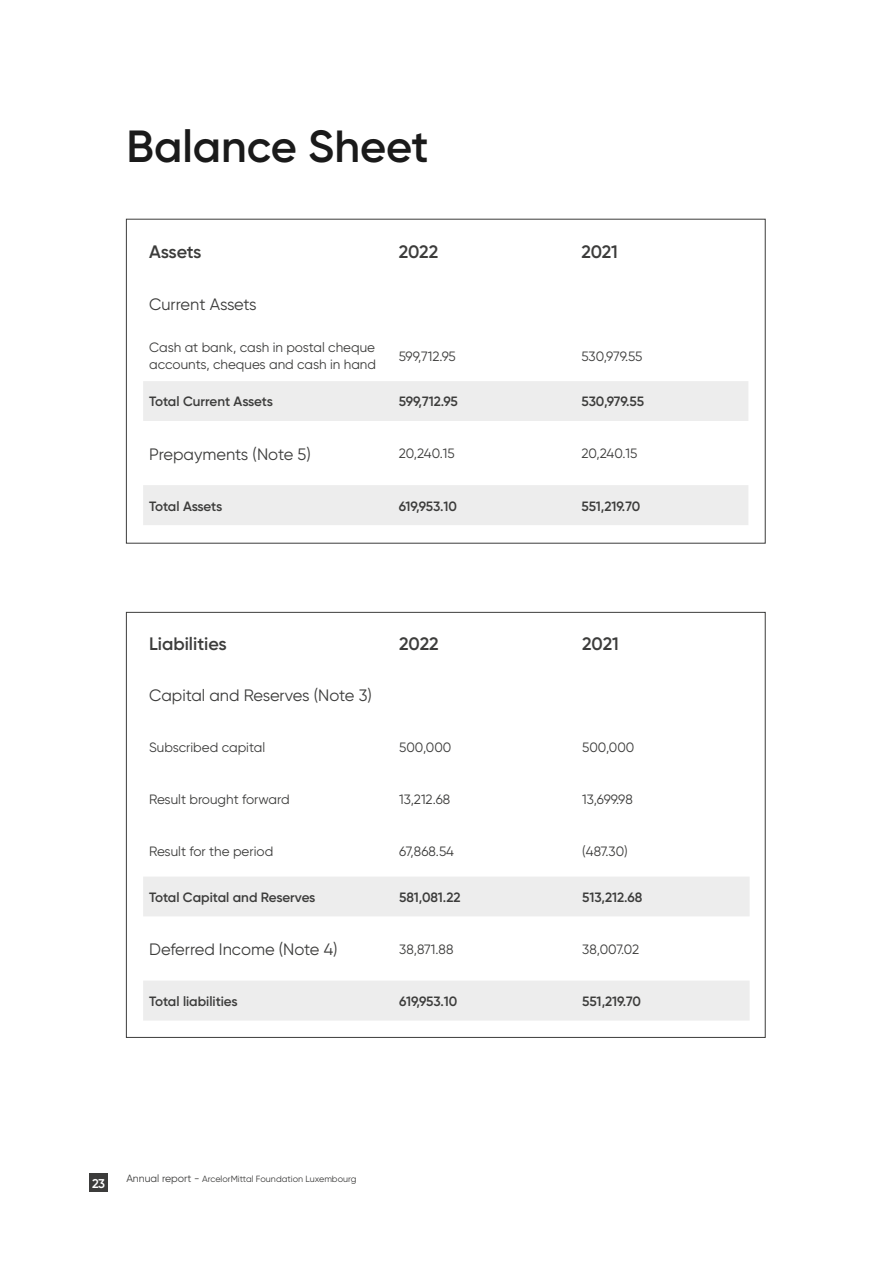
<style>
.page{position:relative;width:893px;height:1263px;background:#fff}
.page>*{position:absolute;margin:0;border:0;box-sizing:border-box;transform-origin:0 0}
.t1{font:600 45px "Gilroy";color:#1a1a1a}
.t2{font:600 18px "Gilroy";letter-spacing:-.01em;color:#3c3c3b}
.t3{font:16.5px "Gilroy";color:#3c3c3b}
.t4{font:13.5px/16.2px "Gilroy";color:#3c3c3b}
.t5{font:600 13.5px "Gilroy";letter-spacing:-.01em;color:#3c3c3b}
.t6{font:600 12.75px "Gilroy";color:#fff}
.t7{font:9px "Gilroy";color:#3c3c3b}
.s1{font-size:10.5px}
</style>
<div class="page">
<svg style="left:143px;top:877px;width:607px;height:143px;fill:#ededed"></svg>
<svg style="left:143px;top:381px;width:605px;height:144px;fill:#ededed"></svg>
<div style="left:89px;top:1174px;width:19px;height:18px;background:#3c3c3b"></div>
<h1 class="t1" style="left:126px;top:119px;width:304px">Balance Sheet</h1>
<h2 class="t2" style="left:149px;top:241px;width:54px">Assets</h2>
<h2 class="t2" style="left:399px;top:241px;width:41px">2022</h2>
<h2 class="t2" style="left:581px;top:241px;width:38px">2021</h2>
<p class="t3" style="left:149px;top:294px;width:109px">Current Assets</p>
<p class="t4" style="left:149px;top:339px;width:228px">Cash at bank, cash in postal cheque accounts, cheques and cash in hand</p>
<p class="t4" style="left:399px;top:348px;width:59px">599,712.95</p>
<p class="t4" style="left:581px;top:348px;width:63px">530,979.55</p>
<p class="t5" style="left:149px;top:393px;width:125px">Total Current Assets</p>
<p class="t5" style="left:399px;top:393px;width:61px">599,712.95</p>
<p class="t5" style="left:581px;top:393px;width:64px">530,979.55</p>
<p class="t3" style="left:149px;top:444px;width:163px">Prepayments (Note 5)</p>
<p class="t4" style="left:399px;top:445px;width:58px">20,240.15</p>
<p class="t4" style="left:581px;top:445px;width:58px">20,240.15</p>
<p class="t5" style="left:149px;top:497px;width:75px">Total Assets</p>
<p class="t5" style="left:399px;top:497px;width:60px">619,953.10</p>
<p class="t5" style="left:581px;top:497px;width:60px">551,219.70</p>
<h2 class="t2" style="left:149px;top:632px;width:79px">Liabilities</h2>
<h2 class="t2" style="left:399px;top:632px;width:41px">2022</h2>
<h2 class="t2" style="left:582px;top:632px;width:38px">2021</h2>
<p class="t3" style="left:149px;top:685px;width:224px">Capital and Reserves (Note 3)</p>
<p class="t4" style="left:149px;top:739px;width:117px">Subscribed capital</p>
<p class="t4" style="left:399px;top:739px;width:54px">500,000</p>
<p class="t4" style="left:582px;top:739px;width:54px">500,000</p>
<p class="t4" style="left:149px;top:791px;width:142px">Result brought forward</p>
<p class="t4" style="left:399px;top:791px;width:53px">13,212.68</p>
<p class="t4" style="left:582px;top:791px;width:52px">13,699.98</p>
<p class="t4" style="left:149px;top:843px;width:126px">Result for the period</p>
<p class="t4" style="left:399px;top:843px;width:56px">67,868.54</p>
<p class="t4" style="left:582px;top:843px;width:47px">(487.30)</p>
<p class="t5" style="left:149px;top:889px;width:168px">Total Capital and Reserves</p>
<p class="t5" style="left:399px;top:889px;width:63px">581,081.22</p>
<p class="t5" style="left:582px;top:889px;width:62px">513,212.68</p>
<p class="t3" style="left:149px;top:939px;width:190px">Deferred Income (Note 4)</p>
<p class="t4" style="left:399px;top:941px;width:56px">38,871.88</p>
<p class="t4" style="left:582px;top:941px;width:58px">38,007.02</p>
<p class="t5" style="left:149px;top:993px;width:90px">Total liabilities</p>
<p class="t5" style="left:399px;top:993px;width:60px">619,953.10</p>
<p class="t5" style="left:582px;top:993px;width:60px">551,219.70</p>
<p class="t6" style="left:92px;top:1176px;width:15px">23</p>
<p class="t7" style="left:126px;top:1173px;width:232px"><span class="s1">Annual report -</span> ArcelorMittal Foundation Luxembourg</p>
</div>
